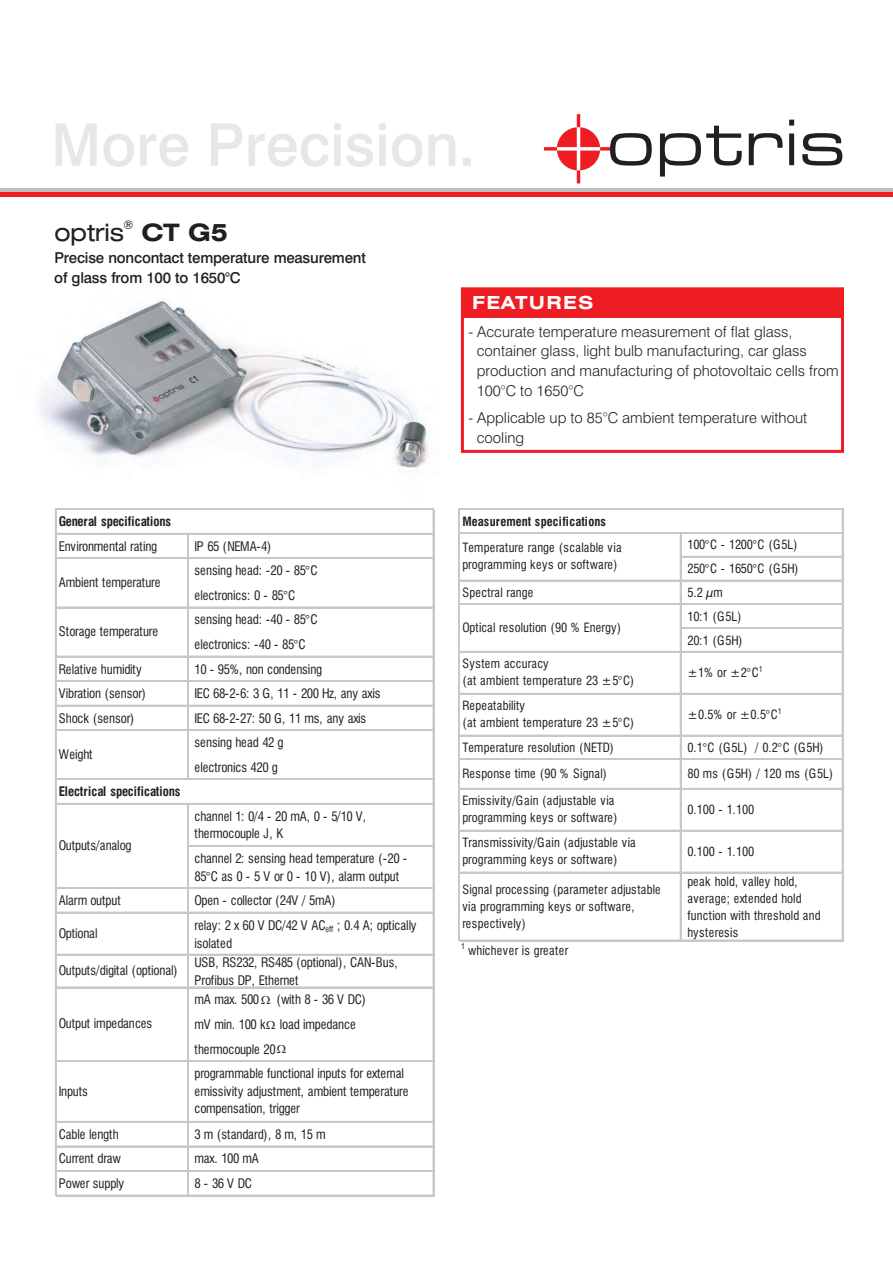
<style>
.page{position:relative;width:893px;height:1263px;background:#fff}
.page>*{position:absolute;margin:0;border:0;box-sizing:border-box;transform-origin:0 0}
.t1{font:500 59.1px "Swiss 721 BT";color:#e6e7e9}
.t2{font:expanded 24px "Swiss 721 BT";letter-spacing:-.015em;color:#231f20}
.t3{font:700 expanded 18px "Swiss 721 BT";letter-spacing:.075em;color:#fff}
.t4{font:300 15px/19.8px "Swiss 721 BT";color:#231f20}
.t5{font:500 15px/19.8px "Swiss 721 BT";letter-spacing:-.015em;color:#231f20}
.t6{font:condensed 12.9px/24.6px "Swiss 721 BT";letter-spacing:-.015em;color:#231f20}
.t7{font:condensed 12.9px "Swiss 721 BT";letter-spacing:-.035em;color:#231f20}
.t8{font:700 condensed 12.9px "Swiss 721 BT";color:#231f20}
.t9{font:700 condensed 12.9px "Swiss 721 BT";letter-spacing:-.02em;color:#231f20}
.t10{font:condensed 12.45px/17px "Swiss 721 BT";color:#231f20}
.t11{font:condensed 12.45px/17px "Swiss 721 BT";letter-spacing:.02em;color:#231f20}
.t12{font:condensed 12.45px/23.7px "Swiss 721 BT";letter-spacing:-.02em;color:#231f20}
.t13{font:condensed 12.45px/17px "Swiss 721 BT";letter-spacing:.025em;color:#231f20}
.t14{font:700 condensed 12.45px "Swiss 721 BT";color:#231f20}
.t15{font:expanded 12px "Swiss 721 BT";color:#231f20}
.t16{font:condensed 7.95px "Swiss 721 BT";color:#231f20}
.s1{font-weight:700}
</style>
<div class="page">
<div style="left:462px;top:289px;width:380px;height:29px;background:#ee1d23"></div>
<div style="left:461px;top:287px;width:383px;height:166px;border:3px solid #ee1d23"></div>
<img style="left:39px;top:299px;width:396px;height:235px">
<div style="left:0;top:188px;width:893px;height:5px;background:#bcbdc0"></div>
<hr style="left:0;top:193px;width:893px;height:4px;background:#ee1d23">
<hr style="left:458px;top:509px;width:1px;height:432px;background:#c7c8ca">
<hr style="left:459px;top:509px;width:1px;height:432px;background:#c7c8ca">
<hr style="left:842px;top:510px;width:1px;height:431px;background:#c7c8ca">
<hr style="left:680px;top:534px;width:1px;height:407px;background:#c7c8ca">
<hr style="left:460px;top:508px;width:383px;height:1px;background:#c7c8ca">
<hr style="left:460px;top:509px;width:383px;height:1px;background:#c7c8ca">
<hr style="left:460px;top:532px;width:383px;height:2px;background:#c7c8ca">
<hr style="left:681px;top:556px;width:162px;height:1px;background:#c7c8ca">
<hr style="left:460px;top:580px;width:383px;height:1px;background:#c7c8ca">
<hr style="left:460px;top:603px;width:383px;height:1px;background:#c7c8ca">
<hr style="left:460px;top:604px;width:383px;height:1px;background:#c7c8ca">
<hr style="left:681px;top:627px;width:162px;height:1px;background:#c7c8ca">
<hr style="left:681px;top:628px;width:162px;height:1px;background:#c7c8ca">
<hr style="left:460px;top:651px;width:383px;height:1px;background:#c7c8ca">
<hr style="left:460px;top:693px;width:383px;height:1px;background:#c7c8ca">
<hr style="left:460px;top:735px;width:383px;height:1px;background:#c7c8ca">
<hr style="left:460px;top:759px;width:383px;height:1px;background:#c7c8ca">
<hr style="left:460px;top:788px;width:383px;height:1px;background:#c7c8ca">
<hr style="left:460px;top:830px;width:383px;height:1px;background:#c7c8ca">
<hr style="left:460px;top:872px;width:383px;height:1px;background:#c7c8ca">
<hr style="left:460px;top:940px;width:383px;height:1px;background:#c7c8ca">
<hr style="left:187px;top:534px;width:2px;height:246px;background:#c7c8ca">
<hr style="left:55px;top:509px;width:2px;height:687px;background:#c7c8ca">
<hr style="left:433px;top:510px;width:1px;height:686px;background:#c7c8ca">
<hr style="left:187px;top:804px;width:2px;height:392px;background:#c7c8ca">
<hr style="left:57px;top:508px;width:377px;height:1px;background:#c7c8ca">
<hr style="left:57px;top:509px;width:377px;height:1px;background:#c7c8ca">
<hr style="left:57px;top:533px;width:377px;height:1px;background:#c7c8ca">
<hr style="left:57px;top:558px;width:377px;height:1px;background:#c7c8ca">
<hr style="left:57px;top:607px;width:377px;height:1px;background:#c7c8ca">
<hr style="left:57px;top:656px;width:377px;height:1px;background:#c7c8ca">
<hr style="left:57px;top:680px;width:377px;height:1px;background:#c7c8ca">
<hr style="left:57px;top:681px;width:377px;height:1px;background:#c7c8ca">
<hr style="left:57px;top:705px;width:377px;height:1px;background:#c7c8ca">
<hr style="left:57px;top:729px;width:377px;height:1px;background:#c7c8ca">
<hr style="left:57px;top:730px;width:377px;height:1px;background:#c7c8ca">
<hr style="left:57px;top:778px;width:377px;height:1px;background:#c7c8ca">
<hr style="left:57px;top:779px;width:377px;height:1px;background:#c7c8ca">
<hr style="left:57px;top:803px;width:377px;height:1px;background:#c7c8ca">
<hr style="left:189px;top:845px;width:245px;height:2px;background:#c7c8ca">
<hr style="left:57px;top:887px;width:377px;height:2px;background:#c7c8ca">
<hr style="left:57px;top:912px;width:377px;height:1px;background:#c7c8ca">
<hr style="left:57px;top:954px;width:377px;height:1px;background:#c7c8ca">
<hr style="left:57px;top:987px;width:377px;height:1px;background:#c7c8ca">
<hr style="left:57px;top:1060px;width:377px;height:2px;background:#c7c8ca">
<hr style="left:57px;top:1121px;width:377px;height:1px;background:#c7c8ca">
<hr style="left:57px;top:1146px;width:377px;height:1px;background:#c7c8ca">
<hr style="left:57px;top:1170px;width:377px;height:1px;background:#c7c8ca">
<hr style="left:57px;top:1195px;width:377px;height:1px;background:#c7c8ca">
<svg style="left:544px;top:114px;width:108px;height:69px"></svg>
<svg style="left:660px;top:126px;width:82px;height:51px"></svg>
<svg style="left:749px;top:133px;width:33px;height:32px"></svg>
<svg style="left:789px;top:120px;width:5px;height:45px"></svg>
<svg style="left:802px;top:133px;width:40px;height:33px"></svg>
<h1 class="t1" style="left:51px;top:121px;width:426px">More Precision.</h1>
<p class="t15" style="left:124px;top:220px;width:11px">®</p>
<h2 class="t2" style="left:54px;top:223px;width:175px">optris <span class="s1">CT G5</span></h2>
<p class="t5" style="left:54px;top:249px;width:313px">Precise noncontact temperature measurement of glass from 100 to 1650°C</p>
<p class="t9" style="left:59px;top:516px;width:114px">General specifications</p>
<p class="t6" style="left:59px;top:535px;width:100px">Environmental rating</p>
<p class="t6" style="left:194px;top:535px;width:125px">IP 65 (NEMA-4)<br>sensing head: -20 - 85°C electronics: 0 - 85°C sensing head: -40 - 85°C electronics: -40 - 85°C</p>
<p class="t6" style="left:59px;top:658px;width:84px">Relative humidity</p>
<p class="t6" style="left:195px;top:658px;width:129px">10 - 95%, non condensing</p>
<p class="t6" style="left:59px;top:682px;width:89px">Vibration (sensor)</p>
<p class="t7" style="left:195px;top:688px;width:187px">IEC 68-2-6: 3 G, 11 - 200 Hz, any axis</p>
<p class="t6" style="left:59px;top:707px;width:77px">Shock (sensor)</p>
<p class="t6" style="left:194px;top:707px;width:173px">IEC 68-2-27: 50 G, 11 ms, any axis sensing head 42 g<br>electronics 420 g</p>
<p class="t8" style="left:59px;top:786px;width:123px">Electrical specifications</p>
<p class="t6" style="left:194px;top:809px;width:173px;line-height:17.5px">channel 1: 0/4 - 20 mA, 0 - 5/10 V, thermocouple J, K</p>
<p class="t6" style="left:194px;top:851px;width:214px;line-height:17.5px">channel 2: sensing head temperature (-20 -<br>85°C as 0 - 5 V or 0 - 10 V), alarm output</p>
<p class="t6" style="left:59px;top:889px;width:63px">Alarm output</p>
<p class="t6" style="left:194px;top:889px;width:143px">Open - collector (24V / 5mA)</p>
<p class="t6" style="left:59px;top:922px;width:40px">Optional</p>
<p class="t6" style="left:194px;top:917px;width:224px;line-height:18.8px">relay: 2 x 60 V DC/42 V AC<sub>eff</sub> ; 0.4 A; optically isolated</p>
<p class="t6" style="left:59px;top:959px;width:120px">Outputs/digital (optional)</p>
<p class="t6" style="left:194px;top:955px;width:205px;line-height:17.5px">USB, RS232, RS485 (optional), CAN-Bus,<br>Profibus DP, Ethernet</p>
<p class="t6" style="left:194px;top:989px;width:66px">mA max. 500</p>
<p class="t6" style="left:59px;top:571px;width:103px">Ambient temperature</p>
<p class="t6" style="left:59px;top:620px;width:101px">Storage temperature</p>
<p class="t6" style="left:59px;top:743px;width:35px">Weight</p>
<p class="t6" style="left:59px;top:834px;width:74px">Outputs/analog</p>
<p class="t6" style="left:194px;top:989px;width:173px;text-indent:82px">(with 8 - 36 V DC) mV min. 100 k load impedance thermocouple 20</p>
<p class="t6" style="left:59px;top:1012px;width:95px">Output impedances</p>
<p class="t6" style="left:59px;top:1080px;width:31px">Inputs</p>
<p class="t6" style="left:194px;top:1066px;width:215px;line-height:17.5px">programmable functional inputs for external emissivity adjustment, ambient temperature compensation, trigger</p>
<p class="t6" style="left:59px;top:1123px;width:61px">Cable length</p>
<p class="t6" style="left:194px;top:1123px;width:133px">3 m (standard), 8 m, 15 m</p>
<p class="t6" style="left:59px;top:1148px;width:64px">Current draw</p>
<p class="t6" style="left:194px;top:1148px;width:66px">max. 100 mA</p>
<p class="t6" style="left:59px;top:1172px;width:67px">Power supply</p>
<p class="t6" style="left:194px;top:1172px;width:59px">8 - 36 V DC</p>
<h3 class="t3" style="left:472px;top:295px;width:123px">FEATURES</h3>
<p class="t4" style="left:477px;top:323px;width:363px;text-indent:-8px">- Accurate temperature measurement of flat glass, container glass, light bulb manufacturing, car glass production and manufacturing of photovoltaic cells from 100°C to 1650°C</p>
<p class="t4" style="left:477px;top:409px;width:332px;text-indent:-8px">- Applicable up to 85°C ambient temperature without cooling</p>
<p class="t14" style="left:462px;top:516px;width:145px">Measurement specifications</p>
<p class="t10" style="left:462px;top:540px;width:161px">Temperature range (scalable via programming keys or software)</p>
<p class="t12" style="left:687px;top:534px;width:113px">100°C - 1200°C (G5L)<br>250°C - 1650°C (G5H)</p>
<p class="t11" style="left:462px;top:585px;width:72px">Spectral range</p>
<p class="t12" style="left:687px;top:582px;width:57px">5.2 µm<br>10:1 (G5L)<br>20:1 (G5H)</p>
<p class="t13" style="left:462px;top:657px;width:173px">System accuracy<br>(at ambient temperature 23 ±5°C)</p>
<p class="t10" style="left:687px;top:666px;width:73px">±1% or ±2°C</p>
<p class="t16" style="left:759px;top:666px;width:5px">1</p>
<p class="t11" style="left:462px;top:698px;width:173px">Repeatability<br>(at ambient temperature 23 ±5°C)</p>
<p class="t10" style="left:687px;top:707px;width:92px">±0.5% or ±0.5°C</p>
<p class="t16" style="left:778px;top:707px;width:5px">1</p>
<p class="t10" style="left:462px;top:740px;width:153px">Temperature resolution (NETD)</p>
<p class="t10" style="left:687px;top:740px;width:138px">0.1°C (G5L) / 0.2°C (G5H)</p>
<p class="t10" style="left:462px;top:766px;width:146px">Response time (90 % Signal)</p>
<p class="t12" style="left:687px;top:763px;width:147px">80 ms (G5H) / 120 ms (G5L)</p>
<p class="t10" style="left:462px;top:793px;width:157px">Emissivity/Gain (adjustable via programming keys or software)</p>
<p class="t10" style="left:687px;top:803px;width:68px">0.100 - 1.100</p>
<p class="t10" style="left:462px;top:835px;width:175px">Transmissivity/Gain (adjustable via programming keys or software)</p>
<p class="t10" style="left:687px;top:844px;width:68px">0.100 - 1.100</p>
<p class="t11" style="left:462px;top:882px;width:200px">Signal processing (parameter adjustable via programming keys or software, respectively)</p>
<p class="t10" style="left:687px;top:874px;width:135px">peak hold, valley hold, average; extended hold function with threshold and hysteresis</p>
<p class="t16" style="left:461px;top:943px;width:5px">1</p>
<p class="t11" style="left:468px;top:943px;width:102px">whichever is greater</p>
<p class="t10" style="left:462px;top:620px;width:160px">Optical resolution (90 % Energy)</p>
</div>
